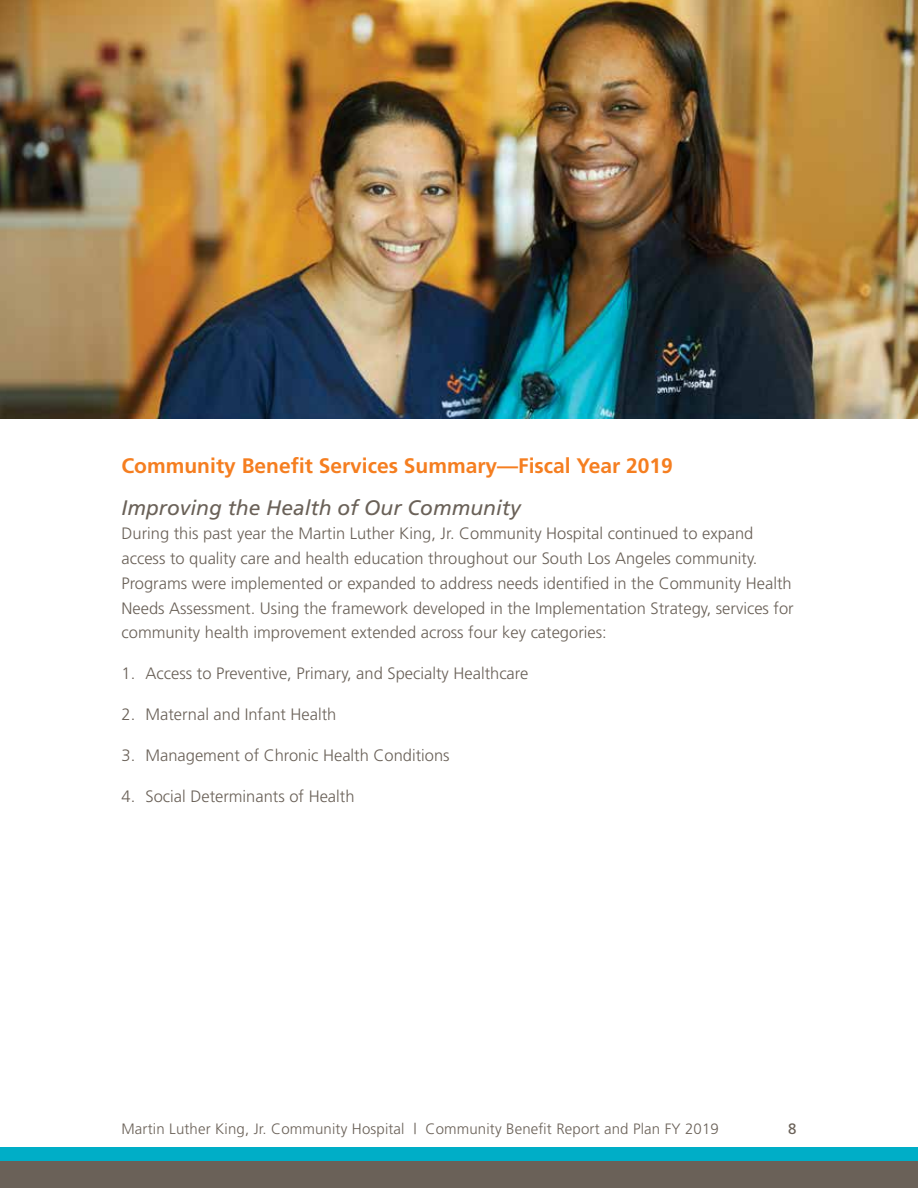
<style>
.page{position:relative;width:918px;height:1188px;background:#fff}
.page>*{position:absolute;margin:0;border:0;box-sizing:border-box;transform-origin:0 0}
.t1{font:700 21px "Frutiger";color:#f57e20}
.t2{font:italic 21px "Frutiger";color:#6a6158}
.t3{font:300 16.5px/24.8px "Frutiger";color:#6a6158}
.t4{font:300 15px "Frutiger";letter-spacing:.01em;color:#6a6158}
.t5{font:15px "Frutiger";color:#6a6158}
</style>
<div class="page">
<div style="left:0;top:1148px;width:918px;height:13px;background:#00aec7"></div>
<div style="left:0;top:1161px;width:918px;height:27px;background:#6a6158"></div>
<img style="left:0;top:0;width:918px;height:418px">
<p class="t1" style="left:122px;top:454px;width:553px">Community Benefit Services Summary—Fiscal Year 2019</p>
<p class="t2" style="left:122px;top:495px;width:401px">Improving the Health of Our Community</p>
<p class="t3" style="left:122px;top:521px;width:674px">During this past year the Martin Luther King, Jr. Community Hospital continued to expand access to quality care and health education throughout our South Los Angeles community.<br>Programs were implemented or expanded to address needs identified in the Community Health Needs Assessment. Using the framework developed in the Implementation Strategy, services for community health improvement extended across four key categories:</p>
<p class="t3" style="left:122px;top:661px;width:408px">1. Access to Preventive, Primary, and Specialty Healthcare</p>
<p class="t3" style="left:122px;top:702px;width:216px">2. Maternal and Infant Health</p>
<p class="t3" style="left:122px;top:743px;width:330px">3. Management of Chronic Health Conditions</p>
<p class="t3" style="left:122px;top:784px;width:235px">4. Social Determinants of Health</p>
<p class="t4" style="left:122px;top:1120px;width:599px">Martin Luther King, Jr. Community Hospital | Community Benefit Report and Plan FY 2019</p>
<p class="t5" style="left:788px;top:1120px;width:10px">8</p>
</div>
